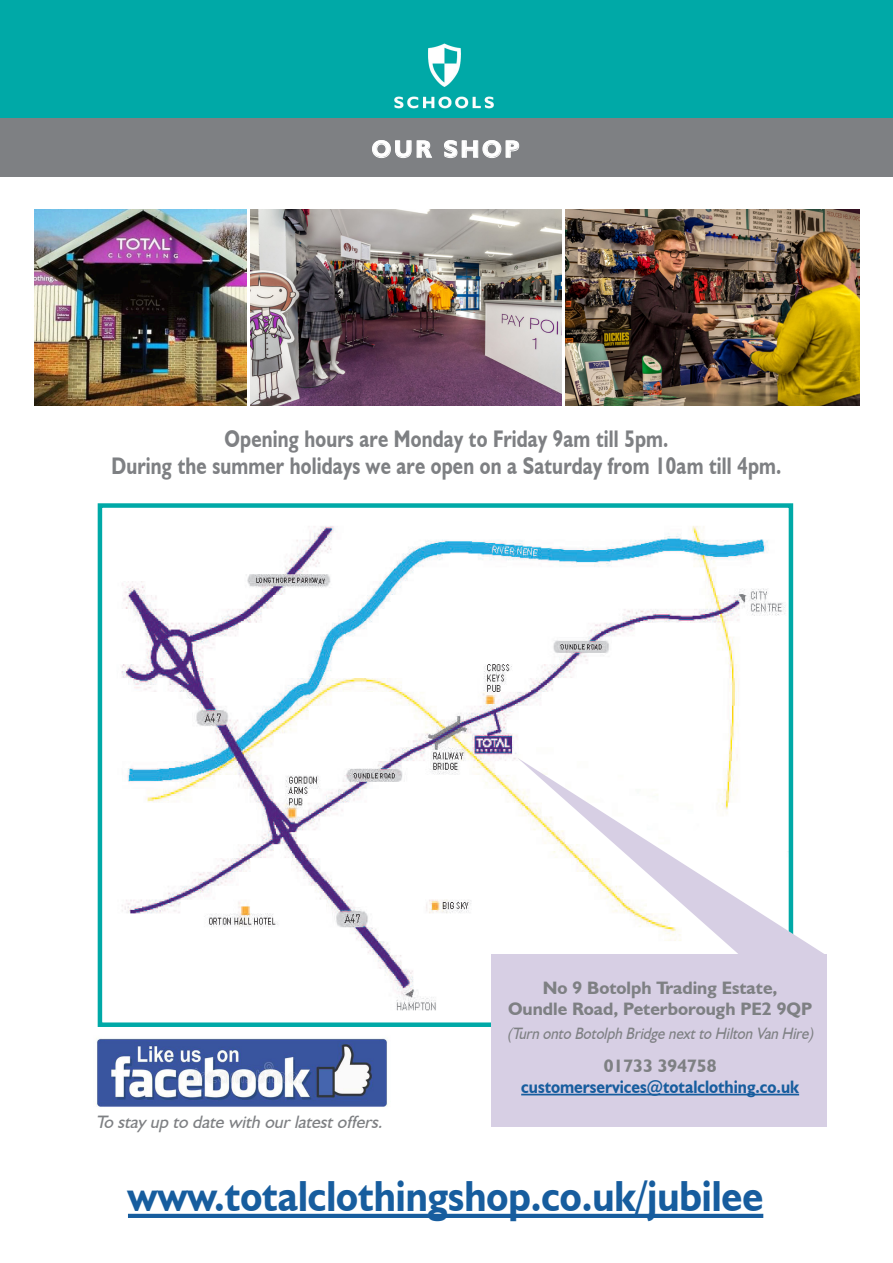
<style>
.page{position:relative;width:893px;height:1263px;background:#fff}
.page>*{position:absolute;margin:0;border:0;box-sizing:border-box;transform-origin:0 0}
.t1{font:700 43.5px "Humanist 521 BT";color:#175d9e;scale:.9 1}
.t2{font:700 24px/27px "Humanist 521 BT";letter-spacing:.01em;color:#7e8083;text-align:center;scale:.8 1}
.t3{font:700 24px "Humanist 521 BT";letter-spacing:.12em;color:#fff}
.t4{font:700 18px/21.6px "Humanist 521 BT";color:#7e8083;text-align:center}
.t5{font:700 18px "Humanist 521 BT";color:#175d9e;scale:.9 1}
.t6{font:italic 18px "Humanist 521 BT";color:#7e8083}
.t7{font:italic 16.5px "Humanist 521 BT";color:#7e8083;scale:.9 1}
</style>
<div class="page">
<div style="left:0;top:0;width:893px;height:120px;background:#00a9a7"></div>
<img style="left:394px;top:43px;width:100px;height:66px">
<div style="left:0;top:118px;width:893px;height:58px;background:#7e8083"></div>
<svg style="left:372px;top:140px;width:60px;height:18px"></svg>
<svg style="left:444px;top:140px;width:75px;height:18px"></svg>
<img style="left:121px;top:526px;width:664px;height:485px">
<div style="left:98px;top:503px;width:695px;height:524px;border:5px solid #00a9a7"></div>
<div style="left:491px;top:954px;width:336px;height:173px;background:#d7cfe4"></div>
<hr style="left:521px;top:1094px;width:278px;height:1px;background:#175d9e">
<svg style="left:517px;top:757px;width:307px;height:197px"></svg>
<img style="left:95px;top:1038px;width:294px;height:69px">
<img style="left:566px;top:210px;width:294px;height:196px">
<img style="left:251px;top:210px;width:310px;height:196px">
<img style="left:34px;top:210px;width:212px;height:196px">
<hr style="left:128px;top:1214px;width:635px;height:4px;background:#175d9e">
<p class="t3" style="left:372px;top:139px;width:149px">OUR SHOP</p>
<p class="t2" style="left:111px;top:427px;width:839px">Opening hours are Monday to Friday 9am till 5pm.<br>During the summer holidays we are open on a Saturday from 10am till 4pm.</p>
<p class="t6" style="left:96px;top:1116px;width:292px">To stay up to date with our latestoffers.</p>
<p class="t4" style="left:508px;top:978px;width:306px">No 9 Botolph Trading Estate,<br>Oundle Road, Peterborough PE2 9QP</p>
<p class="t7" style="left:507px;top:1028px;width:341px">(Turn onto Botolph Bridge nextto Hilton Van Hire)</p>
<p class="t4" style="left:604px;top:1056px;width:114px">01733 394758</p>
<p class="t5" style="left:521px;top:1079px;width:310px">customerservices@totalclothing.co.uk</p>
<h1 class="t1" style="left:128px;top:1178px;width:707px">www.totalclothingshop.co.uk/jubilee</h1>
</div>
